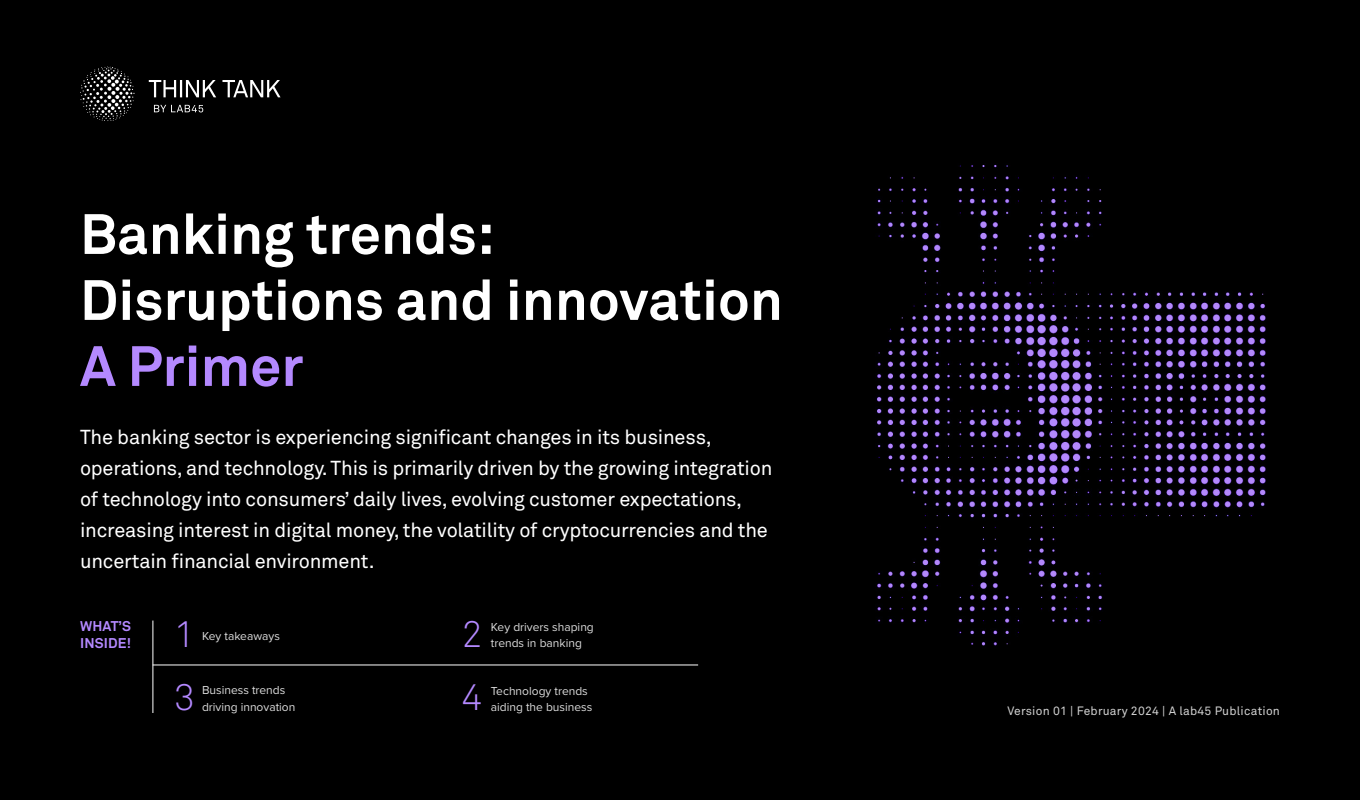
<style>
.page{position:relative;width:1360px;height:800px;background:#000}
.page>*{position:absolute;margin:0;border:0;box-sizing:border-box;transform-origin:0 0}
.t1{font:700 56px/66px "Wipro Akkurat";color:#fff}
.t2{font:700 56px "Wipro Akkurat";color:#b489ff}
.t3{font:300 37px "Wipro Akkurat";color:#b489ff}
.t4{font:20px/31px "Wipro Akkurat";letter-spacing:-.01em;color:#fff}
.t5{font:700 14px/16.8px "Wipro Akkurat";letter-spacing:.01em;color:#b489ff}
.t6{font:12px/16.4px "Proxima Nova";color:#dcdcdc}
.t7{font:12px "Wipro Akkurat";letter-spacing:.02em;color:#d2d2d2}
</style>
<div class="page">
<hr style="left:153px;top:665px;width:545px;height:1px;background:#fff">
<hr style="left:153px;top:621px;width:1px;height:92px;background:#fff">
<svg style="left:80px;top:67px;width:201px;height:54px"></svg>
<img style="left:876px;top:164px;width:390px;height:482px">
<h1 class="t1" style="left:80px;top:201px;width:704px">Banking trends:<br>Disruptions and innovation</h1>
<h1 class="t2" style="left:80px;top:332px;width:225px">A Primer</h1>
<p class="t4" style="left:80px;top:422px;width:694px">The banking sector is experiencing significant changes in its business, operations, and technology. This is primarily driven by the growing integration of technology into consumers’ daily lives, evolving customer expectations, increasing interest in digital money, the volatility of cryptocurrencies and the uncertain financial environment.</p>
<p class="t5" style="left:80px;top:618px;width:53px">WHAT’S<br>INSIDE!</p>
<h2 class="t3" style="left:174px;top:612px;width:23px">1</h2>
<h2 class="t3" style="left:461px;top:612px;width:23px">2</h2>
<h2 class="t3" style="left:174px;top:675px;width:23px">3</h2>
<h2 class="t3" style="left:461px;top:675px;width:23px">4</h2>
<p class="t6" style="left:491px;top:618px;width:104px">Key drivers shaping trends in banking</p>
<p class="t6" style="left:202px;top:628px;width:79px">Key takeaways</p>
<p class="t6" style="left:202px;top:682px;width:95px">Business trends driving innovation</p>
<p class="t6" style="left:491px;top:682px;width:103px">Technology trends aiding the business</p>
<p class="t7" style="left:1007px;top:704px;width:274px">Version 01 | February 2024 | A lab45 Publication</p>
</div>
